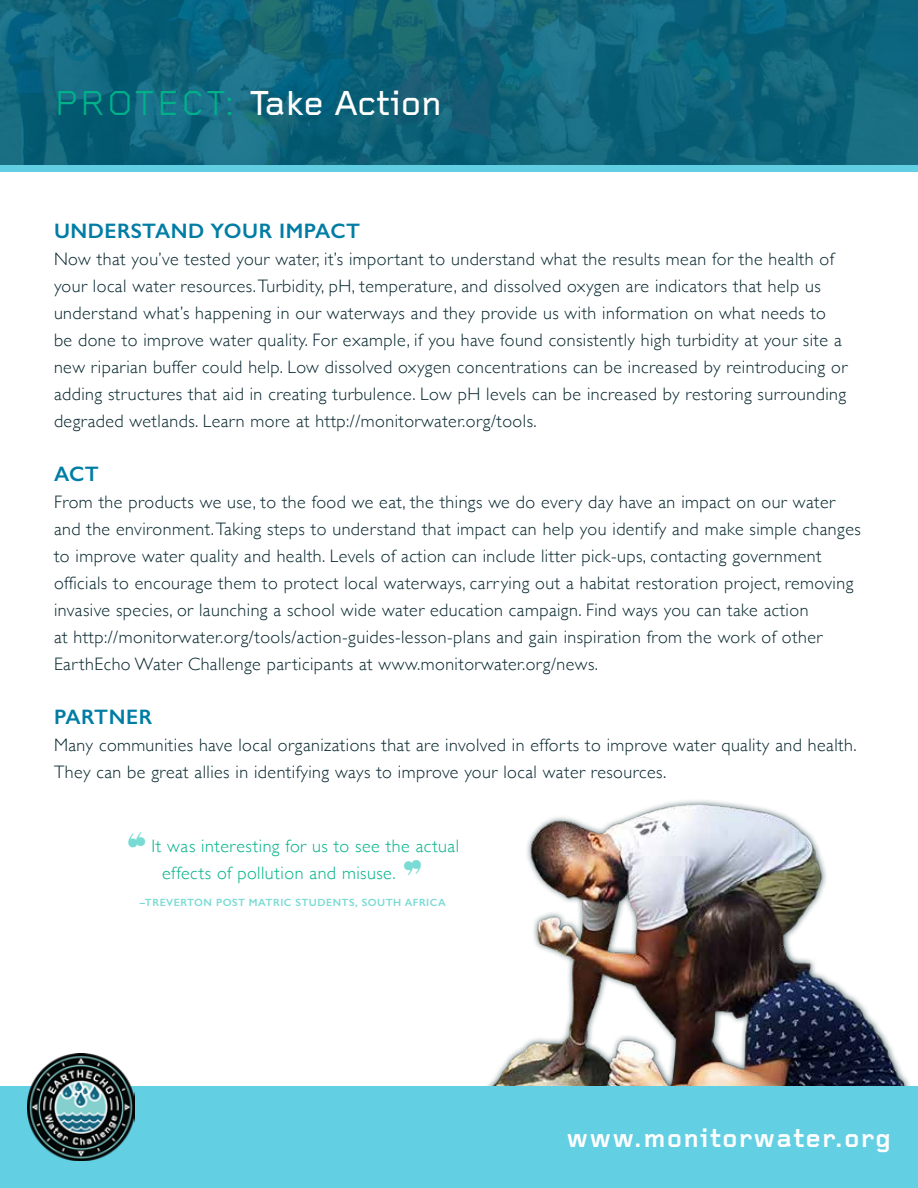
<style>
.page{position:relative;width:918px;height:1188px;background:#fff}
.page>*{position:absolute;margin:0;border:0;box-sizing:border-box;transform-origin:0 0}
.t1{font:500 36px "Foundry Gridnik";color:#fff}
.t2{font:700 27px "Foundry Gridnik";letter-spacing:.05em;color:#fff}
.t3{font:600 21px "Gill Sans";letter-spacing:.025em;color:#007da5}
.t4{font:300 18px/27px "Gill Sans";letter-spacing:.025em;color:#06262d}
.t5{font:300 18px/27px "Gill Sans";letter-spacing:.025em;color:#00b189;text-align:center}
.t6{font:600 10.5px "Gill Sans";letter-spacing:.05em;color:#7adbd4}
.s1{font-weight:400;color:#00b189}
.s2{color:#7adbd4}
</style>
<div class="page">
<div style="left:479px;top:798px;width:439px;height:330px;background:#06262d;opacity:.75"></div>
<img style="left:485px;top:805px;width:433px;height:282px">
<img style="left:0;top:0;width:918px;height:165px">
<div style="left:0;top:165px;width:918px;height:7px;background:#63cfe3"></div>
<div style="left:0;top:1087px;width:918px;height:101px;background:#63cfe3"></div>
<img style="left:27px;top:1053px;width:108px;height:108px">
<h1 class="t1" style="left:54px;top:83px;width:390px"><span class="s1">PROTECT:</span> Take Action</h1>
<p class="t3" style="left:54px;top:218px;width:308px">UNDERSTAND YOUR IMPACT</p>
<p class="t4" style="left:54px;top:245px;width:795px">Now that you’ve tested your water, it’s important to understand what the results mean for the health of your local water resources. Turbidity, pH, temperature, and dissolved oxygen are indicators that help us understand what’s happening in our waterways and they provide us with information on what needs to be done to improve water quality. For example, if you have found consistently high turbidity at your site a new riparian buffer could help. Low dissolved oxygen concentrations can be increased by reintroducing or adding structures that aid in creating turbulence. Low pH levels can be increased by restoring surrounding degraded wetlands. Learn more at http://monitorwater.org/tools.</p>
<p class="t3" style="left:54px;top:461px;width:46px">ACT</p>
<p class="t4" style="left:54px;top:488px;width:808px">From the products we use, to the food we eat, the things we do every day have an impact on our water and the environment. Taking steps to understand that impact can help you identify and make simple changes to improve water quality and health. Levels of action can include litter pick-ups, contacting government officials to encourage them to protect local waterways, carrying out a habitat restoration project, removing invasive species, or launching a school wide water education campaign. Find ways you can take action<br>at http://monitorwater.org/tools/action-guides-lesson-plans and gain inspiration from the work of other EarthEcho Water Challenge participants at www.monitorwater.org/news.</p>
<p class="t3" style="left:54px;top:704px;width:100px">PARTNER</p>
<p class="t4" style="left:54px;top:731px;width:804px">Many communities have local organizations that are involved in efforts to improve water quality and health.<br>They can be great allies in identifying ways to improve your local water resources.</p>
<p class="t5" style="left:126px;top:832px;width:335px"><span class="s2">❝</span> It was interesting for us to see the actual effects of pollution and misuse. <span class="s2">❞</span></p>
<p class="t6" style="left:140px;top:896px;width:307px">–TREVERTON POST MATRIC STUDENTS, SOUTH AFRICA</p>
<h2 class="t2" style="left:566px;top:1123px;width:326px">www.monitorwater.org</h2>
</div>
